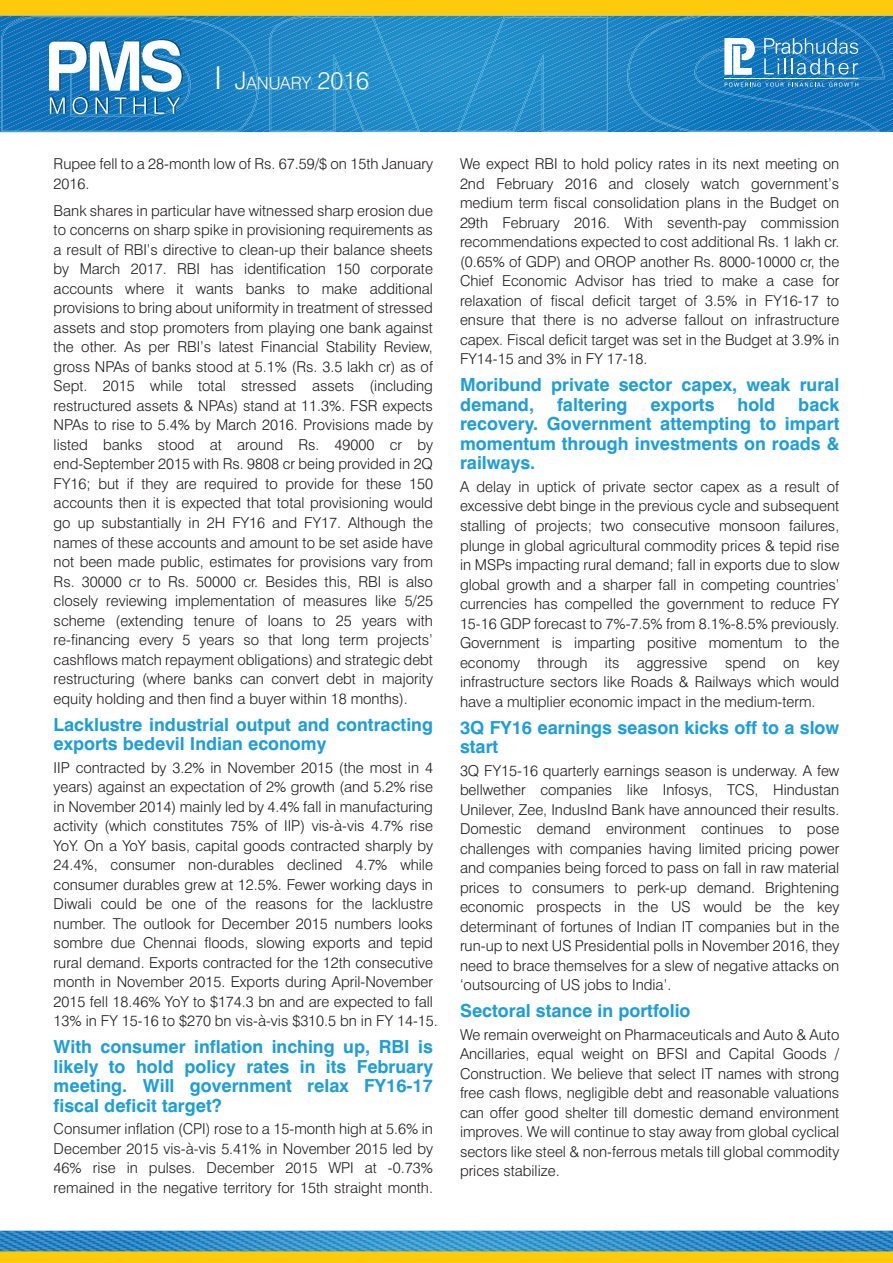
<style>
.page{position:relative;width:893px;height:1263px;background:#fff}
.page>*{position:absolute;margin:0;border:0;box-sizing:border-box;transform-origin:0 0}
.t1{font:700 18px/19.5px "Swiss 721 BT";color:#1d9ed9}
.t2{font:300 16.95px "Swiss 721 BT";color:#fff}
.t3{font:300 15px/19.5px "Swiss 721 BT";color:#201d1e;text-align:justify}
.s1{font-size:31.5px}
.s2{font-size:24.15px}
</style>
<div class="page">
<div style="left:0;top:0;width:893px;height:16px;background:#fdcb0b"></div>
<svg style="left:0;top:10px;width:893px;height:123px;background:#388fbe"></svg>
<svg style="left:0;top:1230px;width:893px;height:21px;background:#3991ca"></svg>
<div style="left:0;top:1251px;width:893px;height:12px;background:#fdcb0b"></div>
<p class="t2" style="left:214px;top:77px;width:156px"><span class="s1">I</span> <span class="s2">J</span>ANUARY <span class="s2">2016</span></p>
<p class="t3" style="left:54px;top:156px;width:381px">Rupee fell to a 28-month low of Rs. 67.59/$ on 15th January<br>2016.</p>
<p class="t3" style="left:54px;top:202px;width:381px">Bank shares in particular have witnessed sharp erosion due to concerns on sharp spike in provisioning requirements as a result of RBI’s directive to clean-up their balance sheets by March 2017. RBI has identification 150 corporate accounts where it wants banks to make additional provisions to bring about uniformity in treatment of stressed assets and stop promoters from playing one bank against the other. As per RBI’s latest Financial Stability Review, gross NPAs of banks stood at 5.1% (Rs. 3.5 lakh cr) as of Sept. 2015 while total stressed assets (including restructured assets &amp; NPAs) stand at 11.3%. FSR expects NPAs to rise to 5.4% by March 2016. Provisions made by listed banks stood at around Rs. 49000 cr by end-September 2015 with Rs. 9808 cr being provided in 2Q FY16; but if they are required to provide for these 150 accounts then it is expected that total provisioning would go up substantially in 2H FY16 and FY17. Although the names of these accounts and amount to be set aside have not been made public, estimates for provisions vary from Rs. 30000 cr to Rs. 50000 cr. Besides this, RBI is also closely reviewing implementation of measures like 5/25 scheme (extending tenure of loans to 25 years with re-financing every 5 years so that long term projects’ cashflows match repayment obligations) and strategic debt restructuring (where banks can convert debt in majority equity holding and then find a buyer within 18 months).</p>
<p class="t1" style="left:54px;top:716px;width:381px">Lacklustre industrial output and contracting exports bedevil Indian economy</p>
<p class="t3" style="left:54px;top:759px;width:386px;text-align:left">IIP contracted by 3.2% in November 2015 (the most in 4 years) against an expectation of 2% growth (and 5.2% rise in November 2014) mainly led by 4.4% fall in manufacturing activity (which constitutes 75% of IIP) vis-à-vis 4.7% rise YoY. On a YoY basis, capital goods contracted sharply by 24.4%, consumer non-durables declined 4.7% while consumer durables grew at 12.5%. Fewer working days in Diwali could be one of the reasons for the lacklustre number. The outlook for December 2015 numbers looks sombre due Chennai floods, slowing exports and tepid rural demand. Exports contracted for the 12th consecutive month in November 2015. Exports during April-November 2015 fell 18.46% YoY to $174.3 bn and are expected to fall 13% in FY 15-16 to $270 bn vis-à-vis $310.5 bn in FY 14-15.</p>
<p class="t1" style="left:54px;top:1039px;width:381px;text-align:justify">With consumer inflation inching up, RBI is likely to hold policy rates in its February meeting. Will government relax FY16-17 fiscal deficit target?</p>
<p class="t3" style="left:54px;top:1120px;width:381px">Consumer inflation (CPI) rose to a 15-month high at 5.6% in December 2015 vis-à-vis 5.41% in November 2015 led by 46% rise in pulses. December 2015 WPI at -0.73% remained in the negative territory for 15th straight month.</p>
<p class="t3" style="left:460px;top:156px;width:381px">We expect RBI to hold policy rates in its next meeting on 2nd February 2016 and closely watch government’s medium term fiscal consolidation plans in the Budget on 29th February 2016. With seventh-pay commission recommendations expected to cost additional Rs. 1 lakh cr. (0.65% of GDP) and OROP another Rs. 8000-10000 cr, the Chief Economic Advisor has tried to make a case for relaxation of fiscal deficit target of 3.5% in FY16-17 to ensure that there is no adverse fallout on infrastructure capex. Fiscal deficit target was set in the Budget at 3.9% in FY14-15 and 3% in FY 17-18.</p>
<p class="t1" style="left:460px;top:377px;width:381px">Moribund private sector capex, weak rural demand,</p>
<p class="t1" style="left:557px;top:397px;width:72px">faltering</p>
<p class="t1" style="left:650px;top:397px;width:65px">exports</p>
<p class="t1" style="left:737px;top:397px;width:39px">hold</p>
<p class="t1" style="left:460px;top:397px;width:381px;text-align:justify;text-indent:338px">back recovery. Government attempting to impart momentum through investments on roads &amp; railways.</p>
<p class="t3" style="left:460px;top:478px;width:381px">A delay in uptick of private sector capex as a result of excessive debt binge in the previous cycle and subsequent stalling of projects; two consecutive monsoon failures, plunge in global agricultural commodity prices &amp; tepid rise in MSPs impacting rural demand; fall in exports due to slow global growth and a sharper fall in competing countries’ currencies has compelled the government to reduce FY 15-16 GDP forecast to 7%-7.5% from 8.1%-8.5% previously.<br>Government is imparting positive momentum to the economy through its aggressive spend on key infrastructure sectors like Roads &amp; Railways which would have a multiplier economic impact in the medium-term.</p>
<p class="t1" style="left:460px;top:719px;width:381px">3Q FY16 earnings season kicks off to a slow start</p>
<p class="t3" style="left:460px;top:762px;width:381px">3Q FY15-16 quarterly earnings season is underway. A few bellwether companies like Infosys, TCS, Hindustan Unilever, Zee, IndusInd Bank have announced their results.<br>Domestic demand environment continues to pose challenges with companies having limited pricing power and companies being forced to pass on fall in raw material prices to consumers to perk-up demand. Brightening economic prospects in the US would be the key determinant of fortunes of Indian IT companies but in the run-up to next US Presidential polls in November 2016, they need to brace themselves for a slew of negative attacks on ‘outsourcing of US jobs to India’.</p>
<p class="t1" style="left:460px;top:1003px;width:232px">Sectoral stance in portfolio</p>
<p class="t3" style="left:460px;top:1026px;width:381px">We remain overweight on Pharmaceuticals and Auto &amp; Auto Ancillaries, equal weight on BFSI and Capital Goods / Construction. We believe that select IT names with strong free cash flows, negligible debt and reasonable valuations can offer good shelter till domestic demand environment improves. We will continue to stay away from global cyclical sectors like steel &amp; non-ferrous metals till global commodity prices stabilize.</p>
</div>
